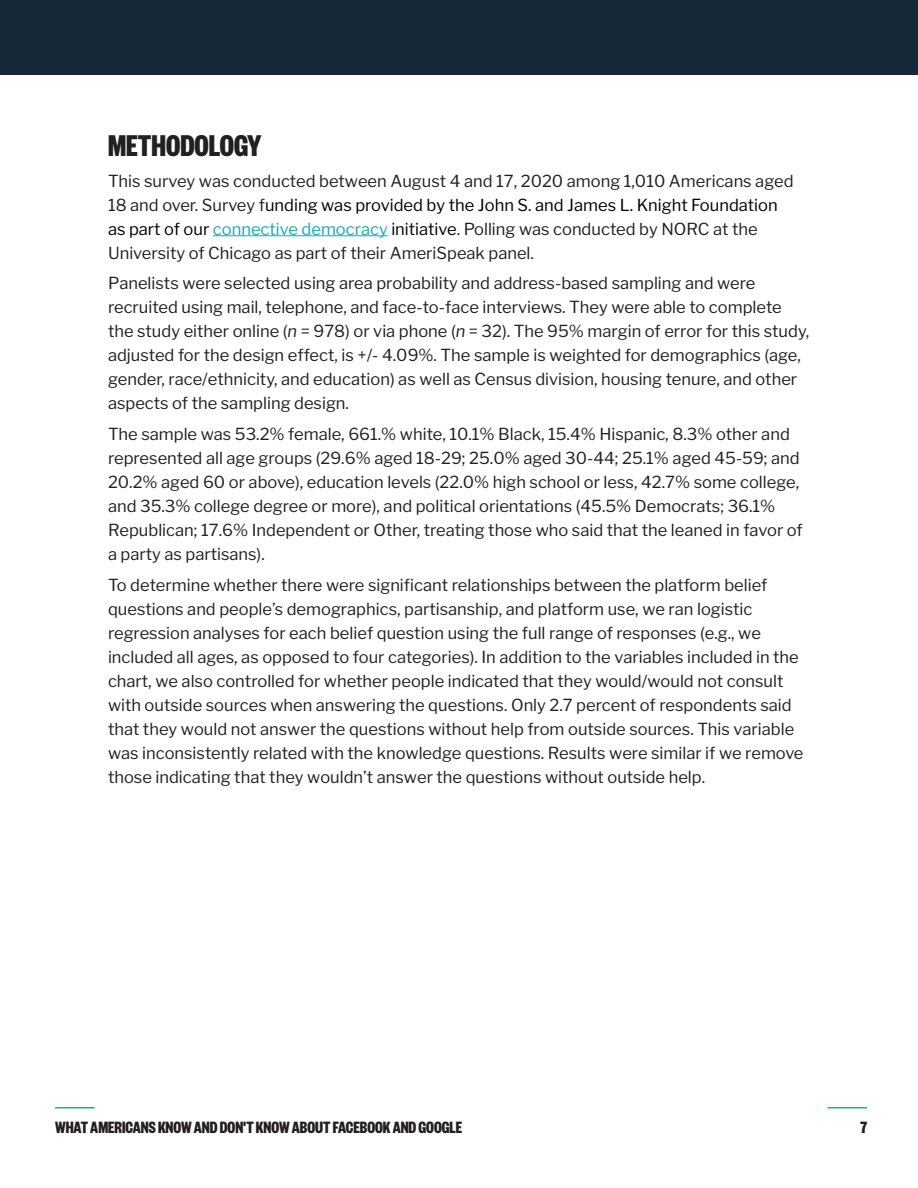
<style>
.page{position:relative;width:918px;height:1188px;background:#fff}
.page>*{position:absolute;margin:0;border:0;box-sizing:border-box;transform-origin:0 0}
.t1{font:700 33px "Founders Grotesk X Cond";color:#231f20}
.t2{font:700 18px "Founders Grotesk X Cond";color:#231f20}
.t3{font:16.5px/24px "Libre Franklin";color:#231f20}
.s1{color:#000}
.s2{color:#1da8b6}
.s3{font-style:italic}
</style>
<div class="page">
<hr style="left:55px;top:1107px;width:40px;height:1px;background:#1da8b6">
<hr style="left:828px;top:1107px;width:39px;height:1px;background:#1da8b6">
<div style="left:0;top:0;width:918px;height:75px;background:#172938"></div>
<hr style="left:213px;top:235px;width:175px;height:1px;background:#1da8b6">
<p class="t1" style="left:108px;top:125px;width:155px">METHODOLOGY</p>
<p class="t3" style="left:108px;top:169px;width:687px">This survey was conducted between August 4 and 17, 2020 among 1,010 Americans aged 18 and over. Survey f<span class="s1">unding was provided by the John S. and James L. Knight Foundation as part of our</span> <span class="s2">connective democracy</span> <span class="s1">initiative</span>. Polling was conducted by NORC at the University of Chicago as part of their AmeriSpeak panel.</p>
<p class="t3" style="left:108px;top:271px;width:703px">Panelists were selected using area probability and address-based sampling and were recruited using mail, telephone, and face-to-face interviews. They were able to complete the study either online (<span class="s3">n</span> = 978) or via phone (<span class="s3">n</span> = 32). The 95% margin of error for this study, adjusted for the design effect, is +/- 4.09%. The sample is weighted for demographics (age, gender, race/ethnicity, and education) as well as Census division, housing tenure, and other aspects of the sampling design.</p>
<p class="t3" style="left:108px;top:422px;width:696px">The sample was 53.2% female, 661.% white, 10.1% Black, 15.4% Hispanic, 8.3% other and represented all age groups (29.6% aged 18-29; 25.0% aged 30-44; 25.1% aged 45-59; and 20.2% aged 60 or above), education levels (22.0% high school or less, 42.7% some college, and 35.3% college degree or more), and political orientations (45.5% Democrats; 36.1% Republican; 17.6% Independent or Other, treating those who said that the leaned in favor of a party as partisans).</p>
<p class="t3" style="left:108px;top:573px;width:697px">To determine whether there were significant relationships between the platform belief questions and people’s demographics, partisanship, and platform use, we ran logistic regression analyses for each belief question using the full range of responses (e.g., we included all ages, as opposed to four categories). In addition to the variables included in the chart, we also controlled for whether people indicated that they would/would not consult with outside sources when answering the questions. Only 2.7 percent of respondents said that they would not answer the questions without help from outside sources. This variable was inconsistently related with the knowledge questions. Results were similar if we remove those indicating that they wouldn’t answer the questions without outside help.</p>
<p class="t2" style="left:55px;top:1116px;width:409px">WHAT AMERICANS KNOW AND DON'T KNOW ABOUT FACEBOOK AND GOOGLE</p>
<p class="t2" style="left:860px;top:1116px;width:8px">7</p>
</div>
